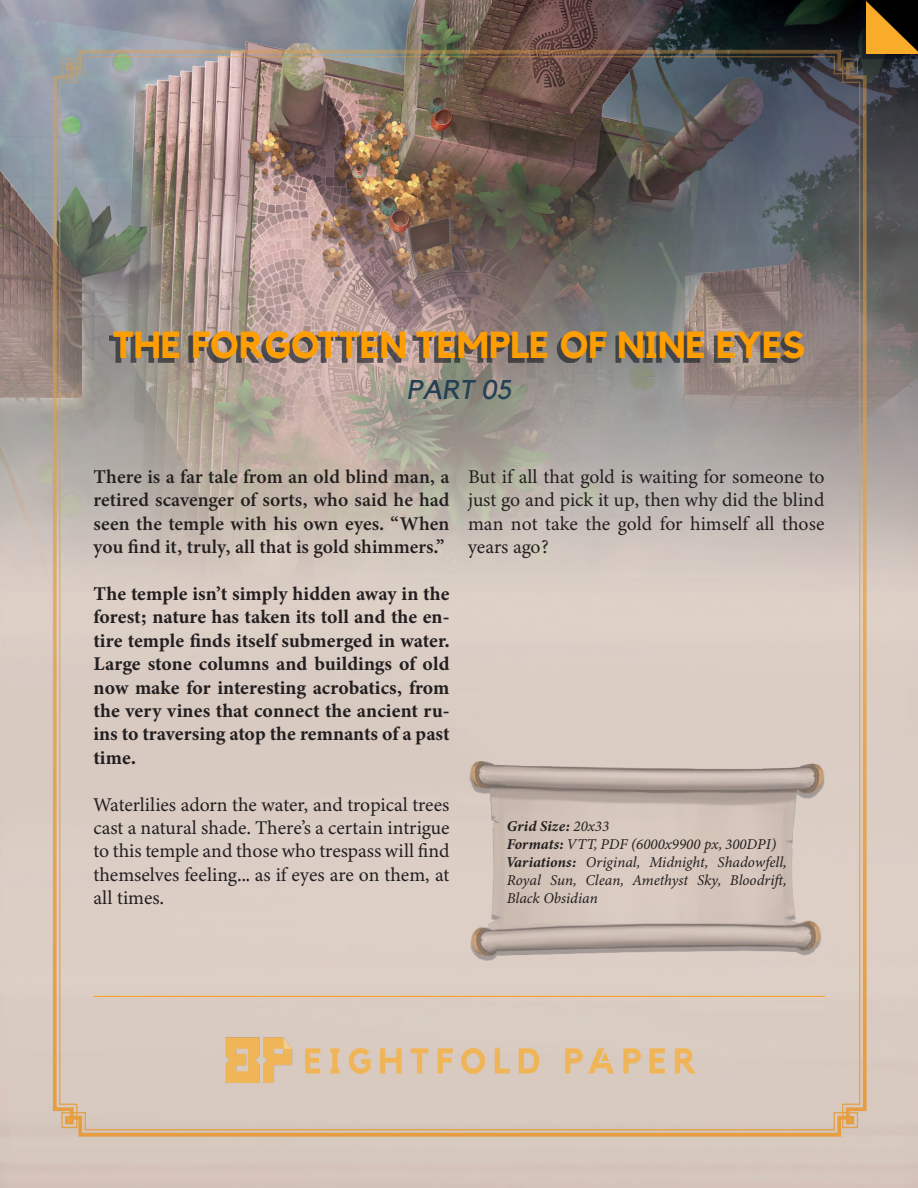
<style>
.page{position:relative;width:918px;height:1188px;background:#fff}
.page>*{position:absolute;margin:0;border:0;box-sizing:border-box;transform-origin:0 0}
.t1{font:700 37.5px "Kollektif";color:#ff9e00}
.t2{font:italic 27px "Kollektif";color:#244055}
.t3{font:19.5px/23.4px "Minion Variable Concept";letter-spacing:.005em;color:#231f20;text-align:justify}
.t4{font:italic 15px/18px "Minion Variable Concept";color:#231f20;text-align:justify}
.t5{font:italic 15px "Minion Variable Concept";letter-spacing:.02em;color:#231f20}
</style>
<div class="page">
<img style="left:0;top:0;width:918px;height:593px">
<img style="left:51px;top:48px;width:817px;height:1091px">
<img style="left:58px;top:55px;width:803px;height:1076px">
<img style="left:224px;top:1027px;width:69px;height:69px">
<img style="left:305px;top:1049px;width:391px;height:25px">
<img style="left:468px;top:758px;width:357px;height:202px">
<div style="left:109px;top:335px;width:691px;height:28px;background:#23272e;opacity:.75"></div>
<svg style="left:862px;top:0;width:56px;height:58px"></svg>
<img style="left:867px;top:0;width:51px;height:54px">
<p class="t1" style="left:113px;top:323px;width:694px">THE FORGOTTEN TEMPLE OF NINE EYES</p>
<p class="t2" style="left:407px;top:374px;width:106px">PART 05</p>
<p class="t3" style="left:94px;top:465px;width:357px">There is a far tale from an old blind man, a retired scavenger of sorts, who said he had seen the temple with his own eyes. “When you find it, truly, all that is gold shimmers.”</p>
<p class="t3" style="left:94px;top:582px;width:357px">The temple isn’t simply hidden away in the forest; nature has taken its toll and the en&shy;tire temple finds itself submerged in water.<br>Large stone columns and buildings of old now make for interesting acrobatics, from the very vines that connect the ancient ru&shy;ins to traversing atop the remnants of a past time.</p>
<p class="t3" style="left:94px;top:793px;width:358px">Waterlilies adorn the water, and tropical trees cast a natural shade. There’s a certain intrigue to this temple and those who trespass will find themselves feeling... as if eyes are on them, at all times.</p>
<p class="t3" style="left:468px;top:465px;width:358px">But if all that gold is waiting for someone to just go and pick it up, then why did the blind man not take the gold for himself all those years ago?</p>
<p class="t5" style="left:507px;top:815px;width:104px">Grid Size: 20x33</p>
<p class="t4" style="left:507px;top:835px;width:271px">Formats: VTT, PDF (6000x9900 px, 300DPI)</p>
<p class="t4" style="left:507px;top:853px;width:281px">Variations: Original, Midnight, Shadowfell, Royal Sun, Clean, Amethyst Sky, Bloodrift, Black Obsidian</p>
</div>
